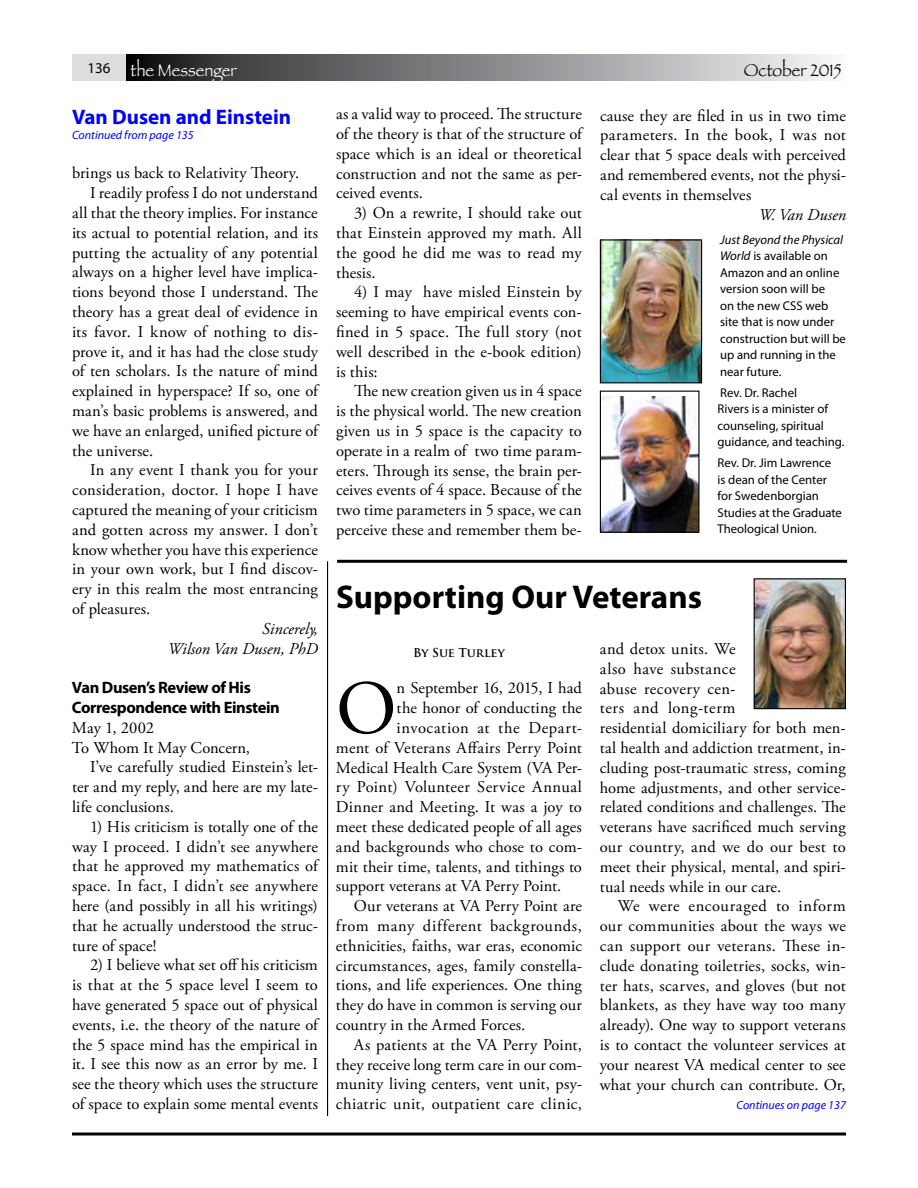
<style>
.page{position:relative;width:918px;height:1188px;background:#fff}
.page>*{position:absolute;margin:0;border:0;box-sizing:border-box;transform-origin:0 0}
.t1{font:76.2px "Adobe Garamond Pro";color:#000}
.t2{font:700 33px "Myriad Pro";color:#000}
.t3{font:700 21px "Myriad Pro";color:#00f}
.t4{font:18px "Papyrus";color:#fff;scale:.9 1}
.t5{font:18px "Papyrus";color:#000;scale:.9 1}
.t6{font:16.5px/19.8px "Adobe Garamond Pro";letter-spacing:.005em;color:#000;text-align:justify}
.t7{font:16.5px "Adobe Garamond Pro";letter-spacing:.025em;color:#000}
.t8{font:700 16.5px/19.8px "Myriad Pro";letter-spacing:-.025em;color:#000}
.t9{font:italic 16.5px/19.8px "Adobe Garamond Pro";color:#000;text-align:right}
.t10{font:16.5px "Adobe Garamond Pro";letter-spacing:.03em;color:#000}
.t11{font:16.5px "Adobe Garamond Pro";letter-spacing:.035em;color:#000}
.t12{font:12.75px/16.5px "Myriad Pro";color:#000}
.t13{font:italic 12px "Myriad Pro";color:#00f}
.t14{font:700 12px "Trajan Pro";color:#000}
.s1{font-style:italic}
</style>
<div class="page">
<svg style="left:126px;top:54px;width:704px;height:27px;background:#838587"></svg>
<div style="left:72px;top:54px;width:54px;height:27px;background:#dcddde"></div>
<svg style="left:72px;top:1132px;width:774px;height:4px;background:#3f3f3f"></svg>
<hr style="left:337px;top:560px;width:510px;height:3px;background:#000">
<hr style="left:327px;top:561px;width:1px;height:555px;background:#000">
<img style="left:602px;top:396px;width:95px;height:135px">
<div style="left:600px;top:391px;width:99px;height:142px;border:1px solid #000"></div>
<img style="left:602px;top:241px;width:98px;height:140px">
<div style="left:600px;top:239px;width:102px;height:144px;border:1px solid #000"></div>
<img style="left:756px;top:580px;width:88px;height:127px">
<div style="left:754px;top:578px;width:92px;height:131px;border:1px solid #000"></div>
<p class="t4" style="left:87px;top:59px;width:167px"><sup>136</sup> the Messenger</p>
<p class="t5" style="left:744px;top:59px;width:110px">October 2015</p>
<p class="t3" style="left:72px;top:103px;width:221px">Van Dusen and Einstein</p>
<p class="t13" style="left:72px;top:127px;width:123px">Continued from page 135</p>
<p class="t6" style="left:72px;top:164px;width:229px">brings us back to Relativity Theory.</p>
<p class="t6" style="left:90px;top:184px;width:229px">I readily profess I do not understand</p>
<p class="t6" style="left:72px;top:204px;width:247px">all that the theory implies. For instance</p>
<p class="t6" style="left:72px;top:223px;width:248px">its actual to potential relation, and its</p>
<p class="t6" style="left:72px;top:243px;width:247px">putting the actuality of any potential</p>
<p class="t6" style="left:72px;top:263px;width:247px">always on a higher level have implica-</p>
<p class="t6" style="left:72px;top:283px;width:247px">tions beyond those I understand. The</p>
<p class="t6" style="left:72px;top:303px;width:248px">theory has a great deal of evidence in</p>
<p class="t6" style="left:72px;top:322px;width:247px">its favor. I know of nothing to dis-</p>
<p class="t6" style="left:72px;top:342px;width:247px">prove it, and it has had the close study</p>
<p class="t6" style="left:72px;top:362px;width:247px">of ten scholars. Is the nature of mind</p>
<p class="t6" style="left:72px;top:382px;width:247px">explained in hyperspace? If so, one of</p>
<p class="t6" style="left:72px;top:402px;width:247px">man’s basic problems is answered, and</p>
<p class="t6" style="left:72px;top:421px;width:247px">we have an enlarged, unified picture of</p>
<p class="t6" style="left:72px;top:441px;width:83px">the universe.</p>
<p class="t6" style="left:90px;top:461px;width:229px">In any event I thank you for your</p>
<p class="t6" style="left:72px;top:481px;width:248px">consideration, doctor. I hope I have</p>
<p class="t6" style="left:72px;top:501px;width:247px">captured the meaning of your criticism</p>
<p class="t6" style="left:72px;top:520px;width:247px">and gotten across my answer. I don’t</p>
<p class="t6" style="left:72px;top:540px;width:248px">know whether you have this experience</p>
<p class="t6" style="left:72px;top:560px;width:247px">in your own work, but I find discov-</p>
<p class="t6" style="left:72px;top:580px;width:247px">ery in this realm the most entrancing</p>
<p class="t6" style="left:72px;top:600px;width:80px">of pleasures.</p>
<p class="t9" style="left:168px;top:619px;width:152px">Sincerely,<br>Wilson Van Dusen, PhD</p>
<p class="t8" style="left:72px;top:677px;width:209px">Van Dusen’s Review of His<br>Correspondence with Einstein</p>
<p class="t6" style="left:72px;top:718px;width:84px">May 1, 2002</p>
<p class="t6" style="left:72px;top:738px;width:180px">To Whom It May Concern,</p>
<p class="t6" style="left:90px;top:758px;width:229px">I’ve carefully studied Einstein’s let-</p>
<p class="t6" style="left:72px;top:778px;width:248px">ter and my reply, and here are my late-</p>
<p class="t6" style="left:72px;top:798px;width:103px">life conclusions.</p>
<p class="t6" style="left:72px;top:817px;width:248px;text-indent:18px">1) His criticism is totally one of the way I proceed. I didn’t see anywhere that he approved my mathematics of space. In fact, I didn’t see anywhere here (and possibly in all his writings) that he actually understood the struc&shy;ture of space!</p>
<p class="t6" style="left:72px;top:956px;width:248px;text-indent:18px">2) I believe what set off his criticism is that at the 5 space level I seem to have generated 5 space out of physical events, i.e. the theory of the nature of the 5 space mind has the empirical in it. I see this now as an error by me. I see the theory which uses the structure of space to explain some mental events</p>
<p class="t6" style="left:336px;top:105px;width:247px">as a valid way to proceed. The structure of the theory is that of the structure of space which is an ideal or theoretical construction and not the same as per&shy;ceived events.</p>
<p class="t6" style="left:336px;top:204px;width:247px;text-indent:18px">3) On a rewrite, I should take out that Einstein approved my math. All the good he did me was to read my thesis.</p>
<p class="t6" style="left:336px;top:283px;width:247px;text-indent:18px">4) I may have misled Einstein by seeming to have empirical events con&shy;fined in 5 space. The full story (not well described in the e-book edition) is this:</p>
<p class="t6" style="left:336px;top:382px;width:247px;text-indent:18px">The new creation given us in 4 space is the physical world. The new creation given us in 5 space is the capacity to operate in a realm of two time param&shy;eters. Through its sense, the brain per&shy;ceives events of 4 space. Because of the two time parameters in 5 space, we can perceive these and remember them be-</p>
<p class="t6" style="left:600px;top:106px;width:248px">cause they are filed in us in two time parameters. In the book, I was not clear that 5 space deals with perceived and remembered events, not the physi&shy;cal events in themselves</p>
<p class="t9" style="left:759px;top:205px;width:89px">W. Van Dusen</p>
<p class="t12" style="left:720px;top:231px;width:127px"><span class="s1">Just Beyond the Physical<br>World</span> is available on<br>Amazon and an online version soon will be<br>on the new CSS web site that is now under construction but will be up and running in the near future.</p>
<p class="t12" style="left:717px;top:384px;width:128px">Rev. Dr. Rachel<br>Rivers is a minister of counseling, spiritual guidance, and teaching.</p>
<p class="t12" style="left:717px;top:454px;width:126px">Rev. Dr. Jim Lawrence is dean of the Center for Swedenborgian<br>Studies at the Graduate<br>Theological Union.</p>
<h2 class="t2" style="left:336px;top:575px;width:368px">Supporting Our Veterans</h2>
<p class="t6" style="left:600px;top:639px;width:248px;text-align:left">and detox units. We<br>also have substance<br>abuse recovery cen-<br>ters and long-term<br>residential domiciliary for both men&shy;tal health and addiction treatment, in&shy;cluding post-traumatic stress, coming home adjustments, and other service&shy;related conditions and challenges. The veterans have sacrificed much serving our country, and we do our best to meet their physical, mental, and spiri&shy;tual needs while in our care.</p>
<p class="t6" style="left:600px;top:897px;width:248px;text-indent:18px">We were encouraged to inform our communities about the ways we can support our veterans. These in&shy;clude donating toiletries, socks, win&shy;ter hats, scarves, and gloves (but not blankets, as they have way too many already). One way to support veterans is to contact the volunteer services at your nearest VA medical center to see what your church can contribute. Or,</p>
<p class="t13" style="left:736px;top:1098px;width:111px">Continues on page 137</p>
<p class="t14" style="left:413px;top:645px;width:93px">By Sue Turley</p>
<h1 class="t1" style="left:336px;top:663px;width:62px">O</h1>
<p class="t6" style="left:397px;top:679px;width:187px">n September 16, 2015, I had</p>
<p class="t6" style="left:397px;top:699px;width:187px">the honor of conducting the</p>
<p class="t11" style="left:397px;top:718px;width:187px">invocation at the Depart-</p>
<p class="t6" style="left:336px;top:738px;width:248px">ment of Veterans Affairs Perry Point</p>
<p class="t6" style="left:336px;top:758px;width:247px">Medical Health Care System (VA Per-</p>
<p class="t7" style="left:336px;top:777px;width:247px">ry Point) Volunteer Service Annual</p>
<p class="t6" style="left:336px;top:798px;width:247px">Dinner and Meeting. It was a joy to</p>
<p class="t6" style="left:336px;top:817px;width:247px">meet these dedicated people of all ages</p>
<p class="t6" style="left:336px;top:837px;width:247px">and backgrounds who chose to com-</p>
<p class="t6" style="left:336px;top:857px;width:247px">mit their time, talents, and tithings to</p>
<p class="t6" style="left:336px;top:877px;width:227px">support veterans at VA Perry Point.</p>
<p class="t6" style="left:354px;top:897px;width:230px">Our veterans at VA Perry Point are</p>
<p class="t10" style="left:336px;top:916px;width:248px">from many different backgrounds,</p>
<p class="t6" style="left:336px;top:936px;width:247px">ethnicities, faiths, war eras, economic</p>
<p class="t6" style="left:336px;top:956px;width:247px">circumstances, ages, family constella-</p>
<p class="t6" style="left:336px;top:976px;width:247px">tions, and life experiences. One thing</p>
<p class="t6" style="left:336px;top:996px;width:247px">they do have in common is serving our</p>
<p class="t6" style="left:336px;top:1015px;width:191px">country in the Armed Forces.</p>
<p class="t6" style="left:354px;top:1035px;width:229px">As patients at the VA Perry Point,</p>
<p class="t6" style="left:336px;top:1055px;width:247px">they receive long term care in our com-</p>
<p class="t6" style="left:336px;top:1075px;width:247px">munity living centers, vent unit, psy-</p>
<p class="t7" style="left:336px;top:1094px;width:247px">chiatric unit, outpatient care clinic,</p>
</div>
